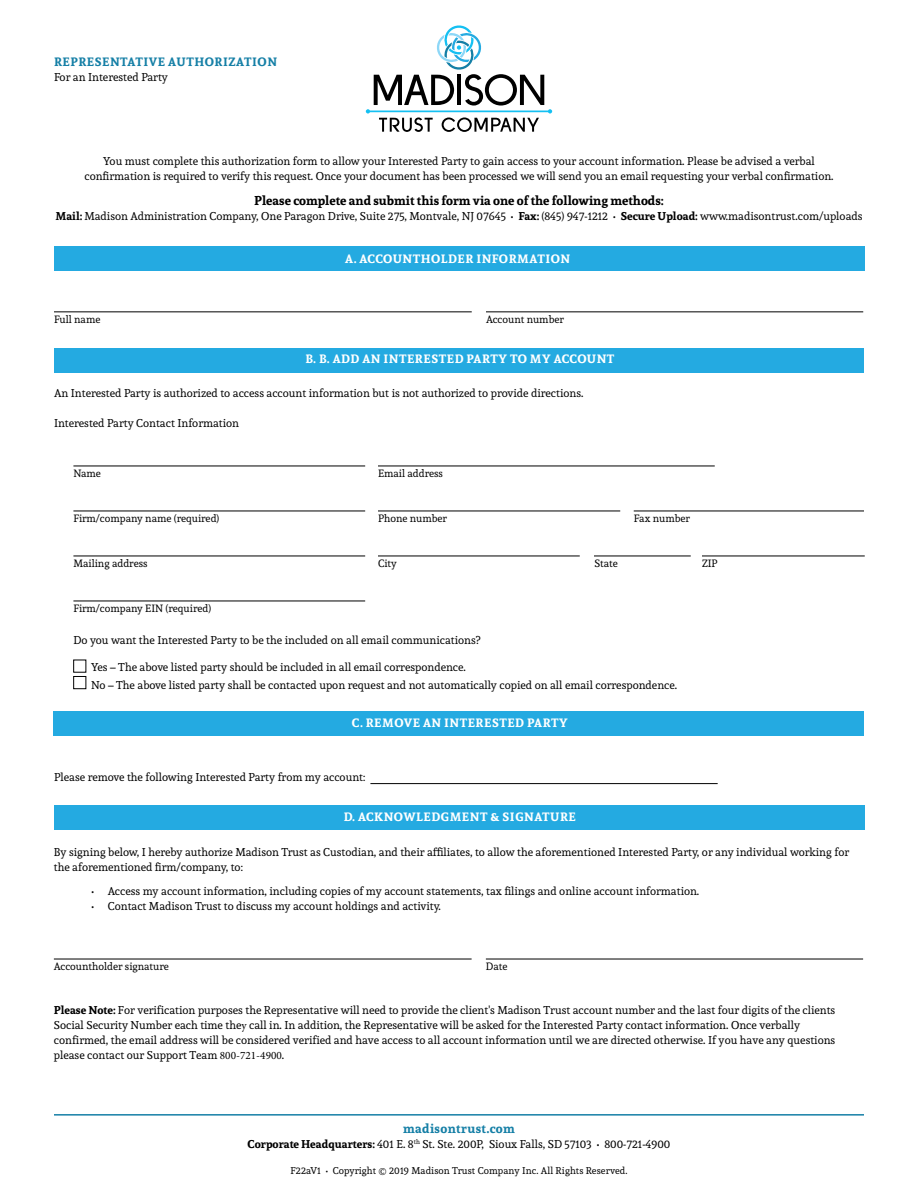
<style>
.page{position:relative;width:918px;height:1188px;background:#fff}
.page>*{position:absolute;margin:0;border:0;box-sizing:border-box;transform-origin:0 0}
.t1{font:700 12.75px "Andada";color:#000}
.t2{font:700 12.75px "Andada";letter-spacing:.03em;color:#157fa6}
.Paragraph_Style_1{font:700 12px "Andada";letter-spacing:.045em;color:#fff}
.t3{font:700 12px "Andada";letter-spacing:.045em;color:#157fa6}
.t4{font:11.25px/14.2px "Andada";color:#000}
.t5{font:10.5px "Andada";color:#000}
.t6{font:9.75px "Andada";letter-spacing:.01em;color:#000}
.s1{font-weight:700}
.s2{font-family:"Minion Pro"}
</style>
<div class="page">
<hr style="left:54px;top:1114px;width:810px;height:2px;background:#157fa6">
<svg style="left:365px;top:25px;width:188px;height:107px"></svg>
<div style="left:54px;top:246px;width:810px;height:24px;background:#24aae1"></div>
<div style="left:54px;top:348px;width:810px;height:25px;background:#24aae1"></div>
<hr style="left:73px;top:466px;width:292px;height:1px;background:#000">
<hr style="left:378px;top:466px;width:337px;height:1px;background:#000">
<hr style="left:73px;top:511px;width:292px;height:1px;background:#000">
<hr style="left:378px;top:511px;width:242px;height:1px;background:#000">
<hr style="left:634px;top:511px;width:230px;height:1px;background:#000">
<hr style="left:73px;top:556px;width:292px;height:1px;background:#000">
<hr style="left:378px;top:556px;width:202px;height:1px;background:#000">
<hr style="left:594px;top:556px;width:97px;height:1px;background:#000">
<hr style="left:702px;top:556px;width:163px;height:1px;background:#000">
<hr style="left:73px;top:601px;width:292px;height:1px;background:#000">
<div style="left:73px;top:660px;width:13px;height:12px;border:1px solid #000"></div>
<div style="left:73px;top:676px;width:13px;height:13px;border:1px solid #000"></div>
<div style="left:54px;top:711px;width:810px;height:25px;background:#24aae1"></div>
<div style="left:54px;top:806px;width:810px;height:24px;background:#24aae1"></div>
<hr style="left:54px;top:312px;width:418px;height:1px;background:#000">
<hr style="left:486px;top:312px;width:377px;height:1px;background:#000">
<hr style="left:54px;top:959px;width:418px;height:1px;background:#000">
<hr style="left:486px;top:959px;width:377px;height:1px;background:#000">
<hr style="left:370px;top:783px;width:348px;height:1px;background:#000">
<p class="t3" style="left:54px;top:54px;width:224px">REPRESENTATIVE AUTHORIZATION</p>
<p class="t4" style="left:54px;top:70px;width:115px">For an Interested Party</p>
<p class="t4" style="left:84px;top:153px;width:751px;line-height:15px;text-align:center">You must complete this authorization form to allow your Interested Party to gain access to your account information. Please be advised a verbal confirmation is required to verify this request. Once your document has been processed we will send you an email requesting your verbal confirmation.</p>
<p class="t1" style="left:254px;top:192px;width:411px">Please complete and submit this form via one of the following methods:</p>
<p class="t4" style="left:56px;top:209px;width:808px"><span class="s1">Mail:</span> Madison Administration Company, One Paragon Drive, Suite 275, Montvale, NJ 07645 • <span class="s1">Fax:</span> (845) 947-1212 • <span class="s1">Secure Upload:</span> www.madisontrust.com/uploads</p>
<p class="Paragraph_Style_1" style="left:345px;top:251px;width:226px">A. ACCOUNTHOLDER INFORMATION</p>
<p class="t5" style="left:54px;top:313px;width:48px">Full name</p>
<p class="t5" style="left:486px;top:313px;width:79px">Account number</p>
<p class="Paragraph_Style_1" style="left:306px;top:351px;width:310px">B. B. ADD AN INTERESTED PARTY TO MY ACCOUNT</p>
<p class="t4" style="left:54px;top:386px;width:531px">An Interested Party is authorized to access account information but is not authorized to provide directions.</p>
<p class="t4" style="left:54px;top:416px;width:187px">Interested Party Contact Information</p>
<p class="t5" style="left:73px;top:467px;width:29px">Name</p>
<p class="t5" style="left:378px;top:467px;width:67px">Email address</p>
<p class="t5" style="left:73px;top:512px;width:147px">Firm/company name (required)</p>
<p class="t5" style="left:378px;top:512px;width:71px">Phone number</p>
<p class="t5" style="left:634px;top:512px;width:57px">Fax number</p>
<p class="t5" style="left:73px;top:557px;width:76px">Mailing address</p>
<p class="t5" style="left:378px;top:557px;width:20px">City</p>
<p class="t5" style="left:594px;top:557px;width:25px">State</p>
<p class="t5" style="left:702px;top:557px;width:17px">ZIP</p>
<p class="t5" style="left:73px;top:602px;width:139px">Firm/company EIN (required)</p>
<p class="t4" style="left:73px;top:633px;width:408px">Do you want the Interested Party to be the included on all email communications?</p>
<p class="t4" style="left:91px;top:660px;width:376px">Yes – The above listed party should be included in all email correspondence.</p>
<p class="t4" style="left:91px;top:678px;width:588px">No – The above listed party shall be contacted upon request and not automatically copied on all email correspondence.</p>
<p class="Paragraph_Style_1" style="left:352px;top:715px;width:217px">C. REMOVE AN INTERESTED PARTY</p>
<p class="t4" style="left:54px;top:770px;width:313px">Please remove the following Interested Party from my account:</p>
<p class="Paragraph_Style_1" style="left:344px;top:809px;width:234px">D. ACKNOWLEDGMENT &amp; SIGNATURE</p>
<p class="t4" style="left:54px;top:845px;width:797px">By signing below, I hereby authorize Madison Trust as Custodian, and their affiliates, to allow the aforementioned Interested Party, or any individual working for</p>
<p class="t4" style="left:54px;top:860px;width:191px">the aforementioned firm/company, to:</p>
<p class="t4" style="left:91px;top:884px;width:610px">• Access my account information, including copies of my account statements, tax filings and online account information.</p>
<p class="t4" style="left:91px;top:899px;width:351px">• Contact Madison Trust to discuss my account holdings and activity.</p>
<p class="t5" style="left:54px;top:960px;width:117px">Accountholder signature</p>
<p class="t5" style="left:486px;top:960px;width:23px">Date</p>
<p class="t4" style="left:54px;top:1003px;width:783px"><span class="s1">Please Note:</span> For verification purposes the Representative will need to provide the client's Madison Trust account number and the last four digits of the clients<br>Social Security Number each time the<span class="s2">y</span> call in. In addition, the Representative will be asked for the Interested Party contact information. Once verbally</p>
<p class="t4" style="left:54px;top:1033px;width:783px">confirmed, the email address will be considered verified and have access to all account information until we are directed otherwise. If you have any questions please contact our Support Team <span class="s2">800-721-4900</span>.</p>
<p class="t2" style="left:403px;top:1120px;width:113px">madisontrust.com</p>
<p class="t4" style="left:248px;top:1137px;width:424px"><span class="s1">Corporate Headquarters:</span> 401 E. 8<sup>th</sup> St. Ste. 200P, Sioux Falls, SD 57103 • 800-721-4900</p>
<p class="t6" style="left:290px;top:1164px;width:339px">F22aV1 • Copyright © 2019 Madison Trust Company Inc. All Rights Reserved.</p>
</div>
